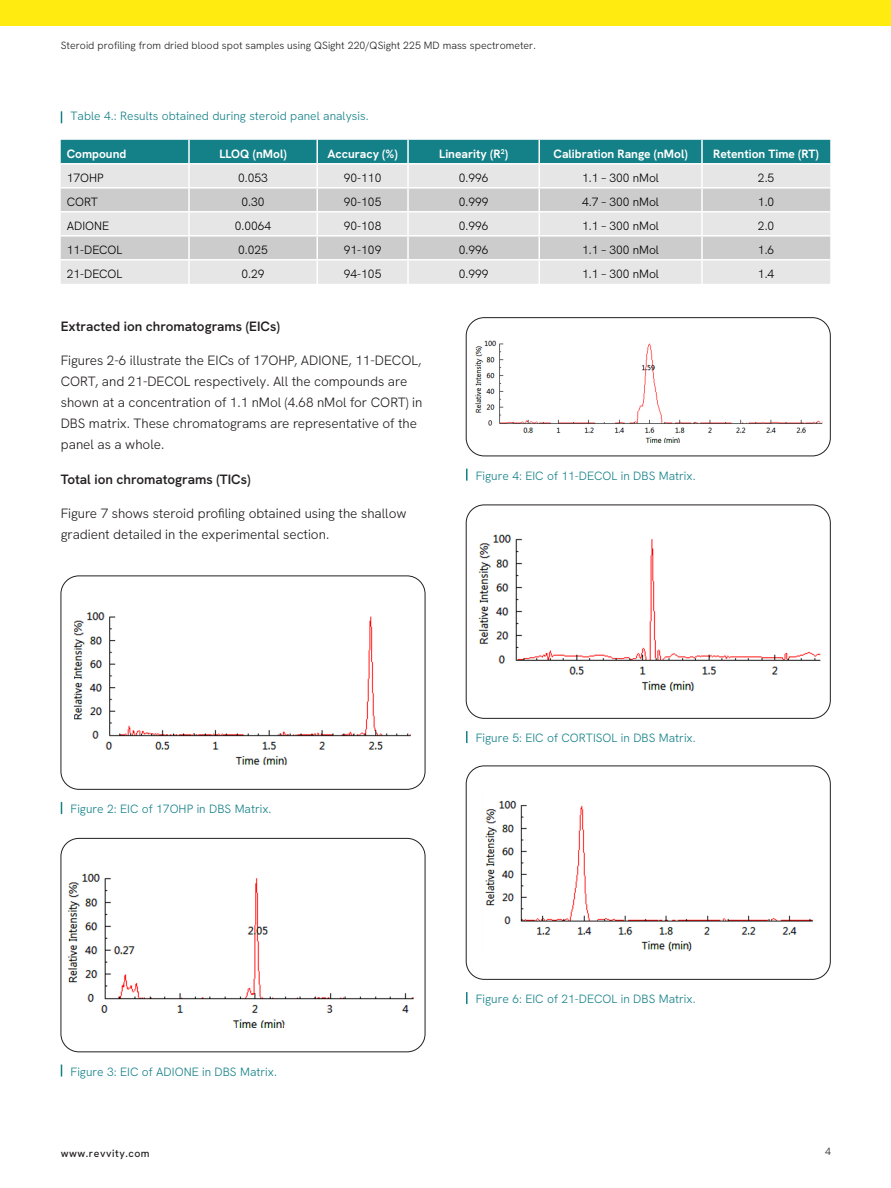
<style>
.page{position:relative;width:891px;height:1188px;background:#fff}
.page>*{position:absolute;margin:0;border:0;box-sizing:border-box;transform-origin:0 0}
.t1{font:300 13.5px/21px "Hanken Grotesk";color:#231f20}
.t2{font:13.5px "Hanken Grotesk";color:#231f20}
.t3{font:300 12px "Hanken Grotesk";color:#148087}
.t4{font:300 12px "Hanken Grotesk";color:#000}
.t5{font:12px "Hanken Grotesk";color:#fff}
.t6{font:300 10.5px "Hanken Grotesk";color:#231f20}
.t7{font:10.5px "Hanken Grotesk";letter-spacing:.05em;color:#231f20}
</style>
<div class="page">
<div style="left:0;top:0;width:891px;height:26px;background:#ffeb0f"></div>
<div style="left:61px;top:140px;width:769px;height:23px;background:#148087"></div>
<div style="left:61px;top:165px;width:769px;height:119px;background:#e6e6e6"></div>
<svg style="left:61px;top:189px;width:769px;height:70px;background:#d4d4d4"></svg>
<hr style="left:188px;top:140px;width:2px;height:23px;background:#fff">
<hr style="left:316px;top:140px;width:2px;height:23px;background:#fff">
<hr style="left:407px;top:140px;width:2px;height:23px;background:#fff">
<hr style="left:538px;top:140px;width:2px;height:23px;background:#fff">
<hr style="left:701px;top:140px;width:2px;height:23px;background:#fff">
<hr style="left:188px;top:165px;width:2px;height:22px;background:#fff">
<hr style="left:316px;top:165px;width:2px;height:22px;background:#fff">
<hr style="left:407px;top:165px;width:2px;height:22px;background:#fff">
<hr style="left:538px;top:165px;width:2px;height:22px;background:#fff">
<hr style="left:701px;top:165px;width:2px;height:22px;background:#fff">
<hr style="left:61px;top:187px;width:128px;height:2px;background:#fff">
<hr style="left:189px;top:187px;width:128px;height:2px;background:#fff">
<hr style="left:188px;top:189px;width:2px;height:22px;background:#fff">
<hr style="left:317px;top:187px;width:91px;height:2px;background:#fff">
<hr style="left:316px;top:189px;width:2px;height:22px;background:#fff">
<hr style="left:408px;top:187px;width:131px;height:2px;background:#fff">
<hr style="left:407px;top:189px;width:2px;height:22px;background:#fff">
<hr style="left:539px;top:187px;width:163px;height:2px;background:#fff">
<hr style="left:538px;top:189px;width:2px;height:22px;background:#fff">
<hr style="left:702px;top:187px;width:128px;height:2px;background:#fff">
<hr style="left:701px;top:189px;width:2px;height:22px;background:#fff">
<hr style="left:61px;top:211px;width:128px;height:2px;background:#fff">
<hr style="left:189px;top:211px;width:128px;height:2px;background:#fff">
<hr style="left:188px;top:213px;width:2px;height:22px;background:#fff">
<hr style="left:317px;top:211px;width:91px;height:2px;background:#fff">
<hr style="left:316px;top:213px;width:2px;height:22px;background:#fff">
<hr style="left:408px;top:211px;width:131px;height:2px;background:#fff">
<hr style="left:407px;top:213px;width:2px;height:22px;background:#fff">
<hr style="left:539px;top:211px;width:163px;height:2px;background:#fff">
<hr style="left:538px;top:213px;width:2px;height:22px;background:#fff">
<hr style="left:702px;top:211px;width:128px;height:2px;background:#fff">
<hr style="left:701px;top:213px;width:2px;height:22px;background:#fff">
<hr style="left:61px;top:235px;width:128px;height:2px;background:#fff">
<hr style="left:189px;top:235px;width:128px;height:2px;background:#fff">
<hr style="left:188px;top:237px;width:2px;height:22px;background:#fff">
<hr style="left:317px;top:235px;width:91px;height:2px;background:#fff">
<hr style="left:316px;top:237px;width:2px;height:22px;background:#fff">
<hr style="left:408px;top:235px;width:131px;height:2px;background:#fff">
<hr style="left:407px;top:237px;width:2px;height:22px;background:#fff">
<hr style="left:539px;top:235px;width:163px;height:2px;background:#fff">
<hr style="left:538px;top:237px;width:2px;height:22px;background:#fff">
<hr style="left:702px;top:235px;width:128px;height:2px;background:#fff">
<hr style="left:701px;top:237px;width:2px;height:22px;background:#fff">
<hr style="left:61px;top:259px;width:128px;height:2px;background:#fff">
<hr style="left:189px;top:259px;width:128px;height:2px;background:#fff">
<hr style="left:188px;top:261px;width:2px;height:23px;background:#fff">
<hr style="left:317px;top:259px;width:91px;height:2px;background:#fff">
<hr style="left:316px;top:261px;width:2px;height:23px;background:#fff">
<hr style="left:408px;top:259px;width:131px;height:2px;background:#fff">
<hr style="left:407px;top:261px;width:2px;height:23px;background:#fff">
<hr style="left:539px;top:259px;width:163px;height:2px;background:#fff">
<hr style="left:538px;top:261px;width:2px;height:23px;background:#fff">
<hr style="left:702px;top:259px;width:128px;height:2px;background:#fff">
<hr style="left:701px;top:261px;width:2px;height:23px;background:#fff">
<svg style="left:61px;top:111px;width:1px;height:12px"></svg>
<div style="left:61px;top:576px;width:364px;height:214px;border:1px solid #231f20;border-radius:18px"></div>
<div style="left:466px;top:505px;width:365px;height:214px;border:1px solid #231f20;border-radius:18px"></div>
<div style="left:466px;top:766px;width:365px;height:214px;border:1px solid #231f20;border-radius:18px"></div>
<div style="left:61px;top:838px;width:364px;height:214px;border:1px solid #231f20;border-radius:18px"></div>
<svg style="left:61px;top:802px;width:1px;height:12px"></svg>
<svg style="left:466px;top:731px;width:2px;height:12px"></svg>
<svg style="left:466px;top:992px;width:2px;height:12px"></svg>
<svg style="left:61px;top:1065px;width:1px;height:12px"></svg>
<img style="left:74px;top:612px;width:337px;height:154px">
<img style="left:68px;top:873px;width:346px;height:155px">
<div style="left:466px;top:317px;width:365px;height:139px;border:1px solid #231f20;border-radius:18px"></div>
<svg style="left:466px;top:469px;width:2px;height:12px"></svg>
<img style="left:475px;top:340px;width:347px;height:102px">
<img style="left:478px;top:534px;width:343px;height:158px">
<img style="left:485px;top:800px;width:328px;height:152px">
<p class="t6" style="left:61px;top:39px;width:477px">Steroid profiling from dried blood spot samples using QSight 220/QSight 225 MD mass spectrometer.</p>
<p class="t3" style="left:71px;top:108px;width:300px">Table 4.: Results obtained during steroid panel analysis.</p>
<p class="t5" style="left:67px;top:146px;width:61px">Compound</p>
<p class="t5" style="left:220px;top:146px;width:69px">LLOQ (nMol)</p>
<p class="t5" style="left:328px;top:146px;width:72px">Accuracy (%)</p>
<p class="t5" style="left:439px;top:146px;width:70px">Linearity (R<sup>2</sup>)</p>
<p class="t5" style="left:554px;top:146px;width:136px">Calibration Range (nMol)</p>
<p class="t5" style="left:713px;top:146px;width:107px">Retention Time (RT)</p>
<p class="t4" style="left:67px;top:170px;width:39px">17OHP</p>
<p class="t4" style="left:238px;top:170px;width:31px">0.053</p>
<p class="t4" style="left:344px;top:170px;width:39px">90-110</p>
<p class="t4" style="left:459px;top:170px;width:31px">0.996</p>
<p class="t4" style="left:582px;top:170px;width:78px">1.1 – 300 nMol</p>
<p class="t4" style="left:758px;top:170px;width:18px">2.5</p>
<p class="t4" style="left:67px;top:194px;width:33px">CORT</p>
<p class="t4" style="left:242px;top:194px;width:25px">0.30</p>
<p class="t4" style="left:344px;top:194px;width:39px">90-105</p>
<p class="t4" style="left:459px;top:194px;width:31px">0.999</p>
<p class="t4" style="left:582px;top:194px;width:78px">4.7 – 300 nMol</p>
<p class="t4" style="left:758px;top:194px;width:18px">1.0</p>
<p class="t4" style="left:67px;top:218px;width:44px">ADIONE</p>
<p class="t4" style="left:235px;top:218px;width:38px">0.0064</p>
<p class="t4" style="left:344px;top:218px;width:39px">90-108</p>
<p class="t4" style="left:459px;top:218px;width:31px">0.996</p>
<p class="t4" style="left:582px;top:218px;width:78px">1.1 – 300 nMol</p>
<p class="t4" style="left:758px;top:218px;width:18px">2.0</p>
<p class="t4" style="left:67px;top:242px;width:57px">11-DECOL</p>
<p class="t4" style="left:238px;top:242px;width:31px">0.025</p>
<p class="t4" style="left:344px;top:242px;width:39px">91-109</p>
<p class="t4" style="left:459px;top:242px;width:31px">0.996</p>
<p class="t4" style="left:582px;top:242px;width:78px">1.1 – 300 nMol</p>
<p class="t4" style="left:758px;top:242px;width:18px">1.6</p>
<p class="t4" style="left:67px;top:266px;width:57px">21-DECOL</p>
<p class="t4" style="left:242px;top:266px;width:25px">0.29</p>
<p class="t4" style="left:344px;top:266px;width:39px">94-105</p>
<p class="t4" style="left:459px;top:266px;width:31px">0.999</p>
<p class="t4" style="left:582px;top:266px;width:78px">1.1 – 300 nMol</p>
<p class="t4" style="left:758px;top:266px;width:18px">1.4</p>
<p class="t2" style="left:61px;top:318px;width:221px">Extracted ion chromatograms (EICs)</p>
<p class="t1" style="left:61px;top:350px;width:363px">Figures 2-6 illustrate the EICs of 17OHP, ADIONE, 11-DECOL, CORT, and 21-DECOL respectively. All the compounds are shown at a concentration of 1.1 nMol (4.68 nMol for CORT) in DBS matrix. These chromatograms are representative of the panel as a whole.</p>
<p class="t2" style="left:61px;top:471px;width:191px">Total ion chromatograms (TICs)</p>
<p class="t1" style="left:61px;top:503px;width:347px">Figure 7 shows steroid profiling obtained using the shallow gradient detailed in the experimental section.</p>
<p class="t3" style="left:476px;top:468px;width:221px">Figure 4: EIC of 11-DECOL in DBS Matrix.</p>
<p class="t3" style="left:71px;top:801px;width:202px">Figure 2: EIC of 17OHP in DBS Matrix.</p>
<p class="t3" style="left:71px;top:1064px;width:208px">Figure 3: EIC of ADIONE in DBS Matrix.</p>
<p class="t3" style="left:476px;top:730px;width:221px">Figure 5: EIC of CORTISOL in DBS Matrix.</p>
<p class="t3" style="left:476px;top:991px;width:221px">Figure 6: EIC of 21-DECOL in DBS Matrix.</p>
<p class="t7" style="left:61px;top:1147px;width:90px">www.revvity.com</p>
<p class="t6" style="left:825px;top:1145px;width:7px">4</p>
</div>
